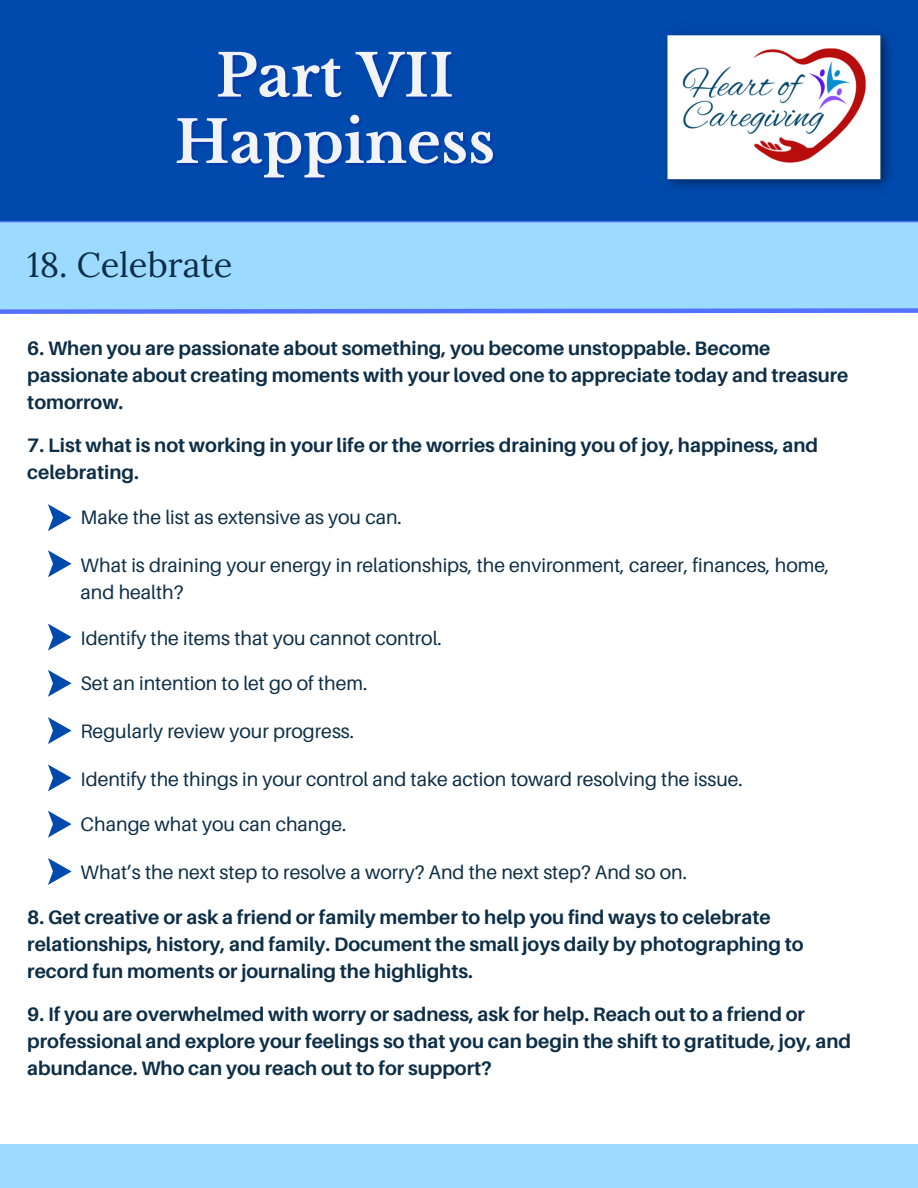
<style>
.page{position:relative;width:918px;height:1188px;background:#fff}
.page>*{position:absolute;margin:0;border:0;box-sizing:border-box;transform-origin:0 0}
.t1{font:700 58.05px "Libre Baskerville";color:#f2f3f7}
.t2{font:34.5px "Lora";color:#0d2e47}
.t3{font:700 19.5px/27px "Aileron";color:#0d2e47}
.t4{font:19.5px/27px "Aileron";color:#0d2e47}
</style>
<div class="page">
<div style="left:0;top:220px;width:918px;height:91px;background:#9cdaff"></div>
<svg style="left:0;top:220px;width:918px;height:2px;background:#295dd6"></svg>
<svg style="left:0;top:308px;width:918px;height:6px;background:#6e8eff"></svg>
<div style="left:0;top:1144px;width:918px;height:44px;background:#9cdaff"></div>
<div style="left:0;top:0;width:918px;height:220px;background:#004aad"></div>
<img style="left:666px;top:32px;width:225px;height:156px">
<svg style="left:48px;top:504px;width:24px;height:27px"></svg>
<svg style="left:48px;top:550px;width:24px;height:27px"></svg>
<svg style="left:48px;top:624px;width:24px;height:27px"></svg>
<svg style="left:48px;top:670px;width:24px;height:27px"></svg>
<svg style="left:48px;top:717px;width:24px;height:27px"></svg>
<svg style="left:48px;top:764px;width:24px;height:27px"></svg>
<svg style="left:48px;top:811px;width:24px;height:27px"></svg>
<svg style="left:48px;top:858px;width:24px;height:27px"></svg>
<p class="t1" style="left:216px;top:40px;width:239px">Part VII</p>
<p class="t1" style="left:175px;top:107px;width:322px">Happiness</p>
<p class="t2" style="left:27px;top:242px;width:207px">18. Celebrate</p>
<p class="t3" style="left:27px;top:334px;width:823px">6. When you are passionate about something, you become unstoppable. Become passionate about creating moments with your loved one to appreciate today and treasure tomorrow.</p>
<p class="t3" style="left:27px;top:431px;width:792px">7. List what is not working in your life or the worries draining you of joy, happiness, and celebrating.</p>
<p class="t4" style="left:81px;top:503px;width:323px">Make the list as extensive as you can.</p>
<p class="t4" style="left:81px;top:551px;width:750px">What is draining your energy in relationships, the environment, career, finances, home, and health?</p>
<p class="t4" style="left:81px;top:624px;width:363px">Identify the items that you cannot control.</p>
<p class="t4" style="left:81px;top:669px;width:288px">Set an intention to let go of them.</p>
<p class="t4" style="left:81px;top:718px;width:275px">Regularly review your progress.</p>
<p class="t4" style="left:81px;top:765px;width:664px">Identify the things in your control and take action toward resolving the issue.</p>
<p class="t4" style="left:81px;top:810px;width:267px">Change what you can change.</p>
<p class="t4" style="left:81px;top:859px;width:608px">What’s the next step to resolve a worry? And the next step? And so on.</p>
<p class="t3" style="left:27px;top:903px;width:778px">8. Get creative or ask a friend or family member to help you find ways to celebrate relationships, history, and family. Document the small joys daily by photographing to record fun moments or journaling the highlights.</p>
<p class="t3" style="left:27px;top:1000px;width:825px">9. If you are overwhelmed with worry or sadness, ask for help. Reach out to a friend or professional and explore your feelings so that you can begin the shift to gratitude, joy, and abundance. Who can you reach out to for support?</p>
</div>
